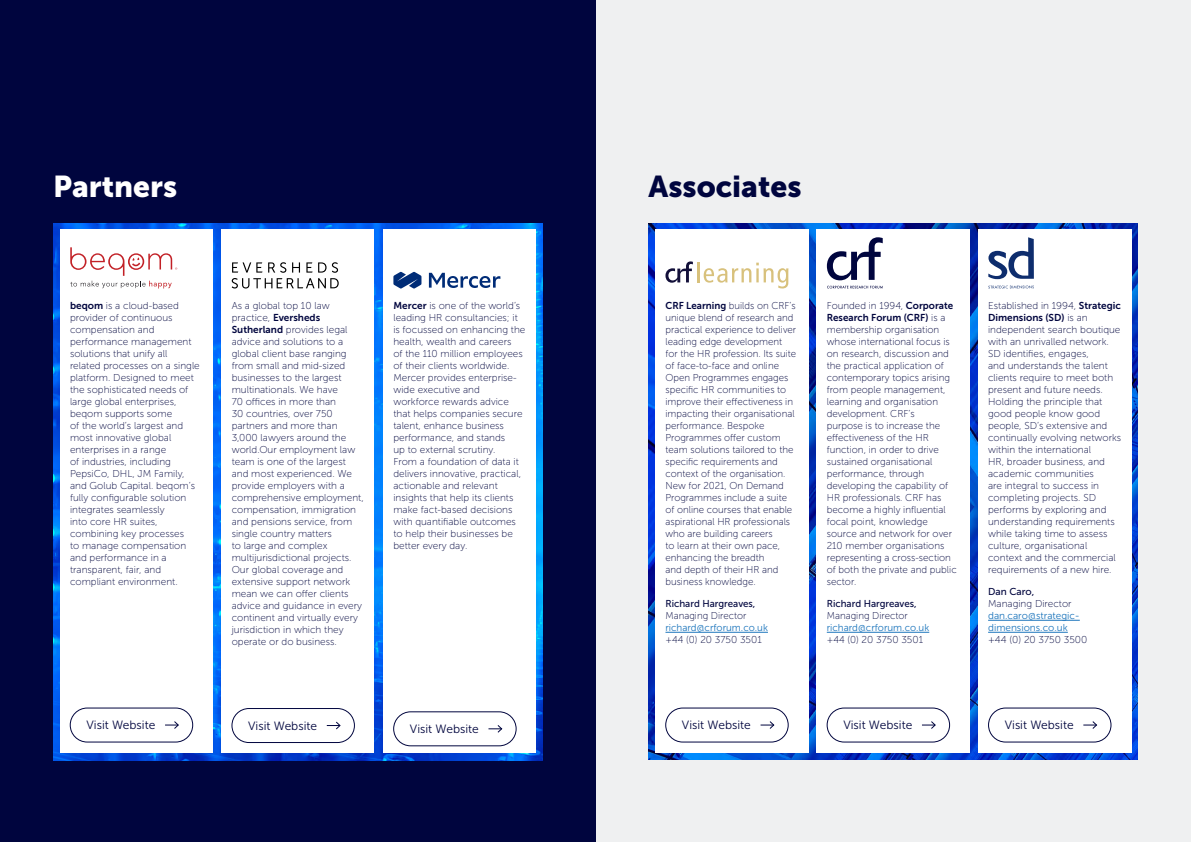
<style>
.page{position:relative;width:1191px;height:842px;background:#eff0f1}
.page>*{position:absolute;margin:0;border:0;box-sizing:border-box;transform-origin:0 0}
.t1{font:30px "Museo Sans 900";color:#00053e}
.t2{font:30px "Museo Sans 900";color:#fff}
.t3{font:12px "Museo Sans 300";color:#00053e}
.t4{font:10px/12px "Museo Sans 100";color:#00053e}
.t5{font:10px/12px "Museo Sans 300";color:#1c75bc}
.t6{font:10px "Museo Sans 500";color:#00053e}
.t7{font:10px "Museo Sans 700";color:#00053e}
.s1{font-family:"Museo Sans 700"}
.s2{font-family:"Museo Sans 100"}
</style>
<div class="page">
<div style="left:0;top:0;width:595px;height:842px;background:#00053e"></div>
<img style="left:53px;top:223px;width:489px;height:537px">
<img style="left:648px;top:223px;width:490px;height:537px">
<div style="left:655px;top:230px;width:153px;height:523px;background:#fff"></div>
<hr style="left:665px;top:632px;width:103px;height:1px;background:#1c75bc">
<div style="left:222px;top:230px;width:152px;height:523px;background:#fff"></div>
<div style="left:60px;top:230px;width:152px;height:523px;background:#fff"></div>
<div style="left:383px;top:230px;width:152px;height:523px;background:#fff"></div>
<div style="left:978px;top:230px;width:153px;height:523px;background:#fff"></div>
<hr style="left:988px;top:620px;width:91px;height:1px;background:#1c75bc">
<hr style="left:988px;top:632px;width:79px;height:1px;background:#1c75bc">
<div style="left:816px;top:230px;width:154px;height:523px;background:#fff"></div>
<hr style="left:826px;top:632px;width:103px;height:1px;background:#1c75bc">
<div style="left:665px;top:708px;width:123px;height:34px;border:1px solid #00053e;border-radius:17px"></div>
<svg style="left:760px;top:721px;width:15px;height:8px"></svg>
<div style="left:393px;top:711px;width:123px;height:35px;border:1px solid #00053e;border-radius:17px"></div>
<svg style="left:488px;top:725px;width:15px;height:8px"></svg>
<div style="left:232px;top:708px;width:123px;height:35px;border:1px solid #00053e;border-radius:17px"></div>
<svg style="left:327px;top:721px;width:14px;height:9px"></svg>
<div style="left:70px;top:708px;width:123px;height:34px;border:1px solid #00053e;border-radius:17px"></div>
<svg style="left:165px;top:721px;width:14px;height:8px"></svg>
<div style="left:988px;top:708px;width:123px;height:34px;border:1px solid #00053e;border-radius:17px"></div>
<svg style="left:1083px;top:721px;width:14px;height:8px"></svg>
<div style="left:827px;top:708px;width:122px;height:34px;border:1px solid #00053e;border-radius:17px"></div>
<svg style="left:922px;top:721px;width:14px;height:8px"></svg>
<svg style="left:429px;top:273px;width:71px;height:15px"></svg>
<svg style="left:393px;top:272px;width:28px;height:16px"></svg>
<hr style="left:697px;top:262px;width:2px;height:20px;background:#d8c17c">
<svg style="left:703px;top:263px;width:85px;height:25px"></svg>
<svg style="left:665px;top:261px;width:28px;height:22px"></svg>
<svg style="left:988px;top:285px;width:46px;height:3px"></svg>
<svg style="left:988px;top:237px;width:45px;height:42px"></svg>
<svg style="left:827px;top:237px;width:55px;height:43px"></svg>
<svg style="left:827px;top:286px;width:56px;height:2px"></svg>
<svg style="left:232px;top:262px;width:107px;height:26px"></svg>
<svg style="left:70px;top:247px;width:107px;height:41px"></svg>
<h1 class="t2" style="left:53px;top:170px;width:126px">Partners</h1>
<h1 class="t1" style="left:648px;top:170px;width:155px">Associates</h1>
<p class="t4" style="left:665px;top:300px;width:132px"><span class="s1">CRF Learning</span> builds on CRF’s unique blend of research and practical experience to deliver leading edge development for the HR profession. Its suite of face-to-face and online<br>Open Programmes engages specific HR communities to improve their effectiveness in impacting their organisational performance. Bespoke<br>Programmes offer custom team solutions tailored to the specific requirements and context of the organisation.<br>New for 2021, On Demand<br>Programmes include a suite of online courses that enable aspirational HR professionals who are building careers<br>to learn at their own pace, enhancing the breadth<br>and depth of their HR and business knowledge.</p>
<p class="t6" style="left:665px;top:598px;width:91px">Richard Hargreaves,</p>
<p class="t4" style="left:665px;top:610px;width:82px">Managing Director</p>
<p class="t5" style="left:665px;top:622px;width:104px">richard@crforum.co.uk</p>
<p class="t4" style="left:665px;top:634px;width:98px">+44 (0) 20 3750 3501</p>
<p class="t4" style="left:70px;top:300px;width:131px"><span class="s1">beqom</span> is a cloud-based provider of continuous compensation and performance management solutions that unify all related processes on a single platform. Designed to meet the sophisticated needs of large global enterprises, beqom supports some<br>of the world’s largest and most innovative global enterprises in a range<br>of industries, including<br>PepsiCo, DHL, JM Family, and Golub Capital. beqom’s fully configurable solution integrates seamlessly<br>into core HR suites, combining key processes<br>to manage compensation and performance in a transparent, fair, and compliant environment.</p>
<p class="t4" style="left:393px;top:300px;width:134px"><span class="s1">Mercer</span> is one of the world’s leading HR consultancies; it is focussed on enhancing the health, wealth and careers<br>of the 110 million employees of their clients worldwide.<br>Mercer provides enterprise&shy;wide executive and workforce rewards advice that helps companies secure talent, enhance business performance, and stands<br>up to external scrutiny.<br>From a foundation of data it delivers innovative, practical, actionable and relevant insights that help its clients make fact-based decisions with quantifiable outcomes to help their businesses be better every day.</p>
<p class="t4" style="left:988px;top:300px;width:134px">Established in 1994, <span class="s1">Strategic</span></p>
<p class="t4" style="left:826px;top:300px;width:128px">Founded in 1994, <span class="s1">Corporate</span></p>
<p class="t7" style="left:826px;top:312px;width:120px">Research Forum (CRF) <span class="s2">is a</span></p>
<p class="t4" style="left:826px;top:324px;width:131px">membership organisation whose international focus is on research, discussion and the practical application of contemporary topics arising from people management, learning and organisation development. CRF’s<br>purpose is to increase the effectiveness of the HR function, in order to drive sustained organisational performance, through developing the capability of<br>HR professionals. CRF has become a highly influential focal point, knowledge source and network for over<br>210 member organisations representing a cross-section of both the private and public sector.</p>
<p class="t6" style="left:826px;top:598px;width:91px">Richard Hargreaves,</p>
<p class="t4" style="left:826px;top:610px;width:82px">Managing Director</p>
<p class="t5" style="left:826px;top:622px;width:104px">richard@crforum.co.uk</p>
<p class="t4" style="left:826px;top:634px;width:98px">+44 (0) 20 3750 3501</p>
<p class="t4" style="left:232px;top:300px;width:133px">As a global top 10 law practice, <span class="s1">Eversheds<br>Sutherland</span> provides legal advice and solutions to a global client base ranging from small and mid-sized businesses to the largest multinationals. We have<br>70 offices in more than<br>30 countries, over 750 partners and more than<br>3,000 lawyers around the world.Our employment law team is one of the largest and most experienced. We provide employers with a comprehensive employment, compensation, immigration and pensions service, from single country matters<br>to large and complex multijurisdictional projects.<br>Our global coverage and extensive support network mean we can offer clients advice and guidance in every continent and virtually every jurisdiction in which they operate or do business.</p>
<p class="t7" style="left:988px;top:312px;width:101px">Dimensions (SD) <span class="s2">is an</span></p>
<p class="t4" style="left:988px;top:324px;width:135px">independent search boutique with an unrivalled network.<br>SD identifies, engages,<br>and understands the talent clients require to meet both present and future needs.<br>Holding the principle that good people know good people, SD’s extensive and continually evolving networks within the international<br>HR, broader business, and academic communities<br>are integral to success in completing projects. SD performs by exploring and understanding requirements while taking time to assess culture, organisational context and the commercial requirements of a new hire.</p>
<p class="t6" style="left:988px;top:586px;width:48px">Dan Caro,</p>
<p class="t4" style="left:988px;top:598px;width:85px">Managing Director</p>
<p class="t5" style="left:988px;top:610px;width:93px">dan.caro@strategic&shy;dimensions.co.uk</p>
<p class="t4" style="left:988px;top:634px;width:101px">+44 (0) 20 3750 3500</p>
<p class="t3" style="left:86px;top:719px;width:70px">Visit Website</p>
<p class="t3" style="left:843px;top:719px;width:70px">Visit Website</p>
<p class="t3" style="left:1004px;top:719px;width:70px">Visit Website</p>
<p class="t3" style="left:682px;top:719px;width:70px">Visit Website</p>
<p class="t3" style="left:248px;top:719px;width:70px">Visit Website</p>
<p class="t3" style="left:410px;top:722px;width:70px">Visit Website</p>
</div>
